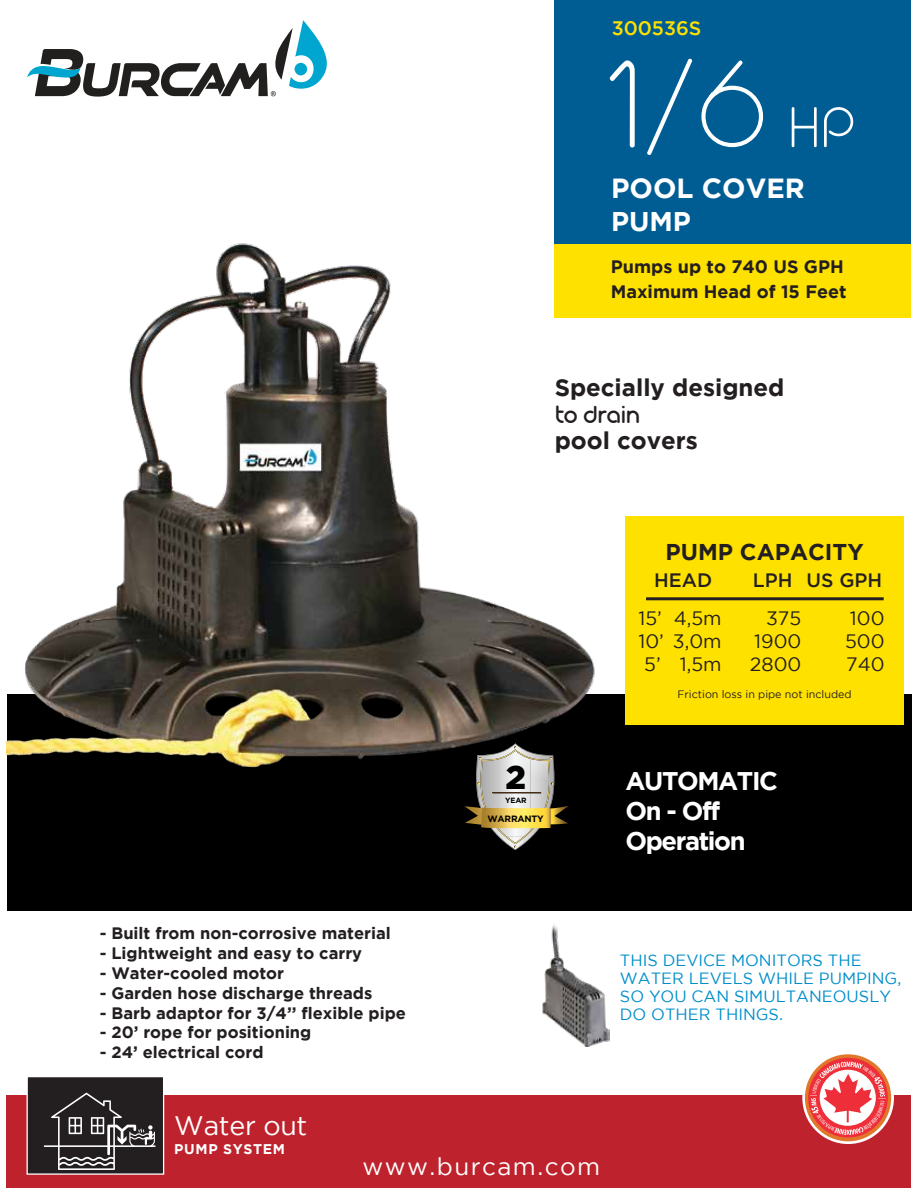
<style>
.page{position:relative;width:918px;height:1188px;background:#fff}
.page>*{position:absolute;margin:0;border:0;box-sizing:border-box;transform-origin:0 0}
.t1{font:100 124.5px "Geoma";color:#fff}
.t2{font:900 33px "Gotham";color:#000}
.t3{font:700 27.6px "Gotham";color:#fff}
.t4{font:700 27px "Gotham";color:#fff}
.t5{font:26.85px "Gotham";letter-spacing:-.01em;color:#fff}
.t6{font:700 25.5px/30.3px "Gotham";letter-spacing:-.055em;color:#fff}
.t7{font:24.3px "Gotham";letter-spacing:.06em;color:#fff}
.t8{font:700 24px "Gotham";color:#231f20}
.t9{font:24px "Geoma";color:#231f20}
.t10{font:700 22.8px "Gotham";color:#231f20}
.t11{font:500 19.5px "Gotham";color:#ffe100}
.t12{font:19.35px "Gotham";color:#231f20}
.t13{font:500 19.35px "Gotham";color:#231f20}
.t14{font:700 18px/25.5px "Gotham";color:#231f20}
.t15{font:700 16.5px "Gotham";color:#231f20}
.t16{font:16.2px/18.1px "Gotham";color:#008ecb}
.t17{font:700 14.1px "Gotham";letter-spacing:.045em;color:#fff}
.t18{font:10.8px "Gotham";color:#231f20}
.t19{font:700 9.15px "Gotham";letter-spacing:-.025em;color:#000}
.t20{font:700 7.65px "Gotham";color:#000}
.s1{font-size:56.4px}
</style>
<div class="page">
<div style="left:7px;top:1096px;width:904px;height:92px;background:#be232d"></div>
<div style="left:27px;top:1076px;width:137px;height:99px;background:#231f20;border:1px solid #fff"></div>
<svg style="left:44px;top:1093px;width:112px;height:77px"></svg>
<div style="left:7px;top:694px;width:904px;height:217px;background:#000"></div>
<div style="left:555px;top:0;width:356px;height:286px;background:#005d94"></div>
<div style="left:555px;top:244px;width:356px;height:73px;background:#ffe100"></div>
<svg style="left:465px;top:782px;width:104px;height:68px"></svg>
<hr style="left:493px;top:793px;width:48px;height:1px;background:#4c2d10">
<svg style="left:648px;top:58px;width:44px;height:97px"></svg>
<svg style="left:701px;top:60px;width:63px;height:88px"></svg>
<svg style="left:791px;top:107px;width:26px;height:41px"></svg>
<svg style="left:824px;top:107px;width:30px;height:41px"></svg>
<svg style="left:610px;top:60px;width:25px;height:88px"></svg>
<div style="left:626px;top:517px;width:278px;height:208px;background:#ffe100"></div>
<hr style="left:646px;top:597px;width:238px;height:3px;background:#231f20">
<svg style="left:27px;top:20px;width:300px;height:77px"></svg>
<svg style="left:802px;top:1052px;width:92px;height:92px"></svg>
<div style="left:805px;top:1054px;width:86px;height:87px;background:#e1772a;border-radius:50%"></div>
<svg style="left:808px;top:1058px;width:80px;height:80px"></svg>
<svg style="left:810px;top:1062px;width:76px;height:73px;background:#f28585"></svg>
<img style="left:7px;top:223px;width:592px;height:559px">
<img style="left:543px;top:925px;width:67px;height:122px">
<p class="t11" style="left:612px;top:17px;width:91px">300536S</p>
<h1 class="t1" style="left:647px;top:38px;width:209px">/6 <span class="s1">HP</span></h1>
<h3 class="t3" style="left:611px;top:172px;width:195px">POOL COVER</h3>
<h3 class="t4" style="left:611px;top:206px;width:81px">PUMP</h3>
<p class="t14" style="left:611px;top:253px;width:237px">Pumps up to 740 US GPH<br>Maximum Head of 15 Feet</p>
<h3 class="t8" style="left:555px;top:374px;width:231px">Specially designed</h3>
<h3 class="t9" style="left:555px;top:400px;width:87px">to drain</h3>
<h3 class="t8" style="left:555px;top:426px;width:145px">pool covers</h3>
<h2 class="t2" style="left:506px;top:758px;width:22px">2</h2>
<p class="t20" style="left:505px;top:796px;width:23px">YEAR</p>
<p class="t19" style="left:488px;top:813px;width:58px">WARRANTY</p>
<h3 class="t10" style="left:666px;top:539px;width:200px">PUMP CAPACITY</h3>
<p class="t13" style="left:654px;top:569px;width:60px">HEAD</p>
<p class="t13" style="left:753px;top:569px;width:131px">LPH US GPH</p>
<p class="t12" style="left:639px;top:607px;width:85px">15’ 4,5m</p>
<p class="t12" style="left:766px;top:607px;width:37px">375</p>
<p class="t12" style="left:850px;top:607px;width:36px">100</p>
<p class="t12" style="left:639px;top:630px;width:85px">10’ 3,0m</p>
<p class="t12" style="left:754px;top:630px;width:49px">1900</p>
<p class="t12" style="left:845px;top:630px;width:41px">500</p>
<p class="t12" style="left:644px;top:654px;width:79px">5’ 1,5m</p>
<p class="t12" style="left:750px;top:654px;width:53px">2800</p>
<p class="t12" style="left:846px;top:654px;width:40px">740</p>
<p class="t18" style="left:677px;top:688px;width:176px">Friction loss in pipe not included</p>
<h3 class="t6" style="left:626px;top:765px;width:154px">AUTOMATIC<br>On - Off<br>Operation</h3>
<p class="t15" style="left:100px;top:924px;width:293px">- Built from non-corrosive material</p>
<p class="t15" style="left:100px;top:944px;width:264px">- Lightweight and easy to carry</p>
<p class="t15" style="left:100px;top:964px;width:186px">- Water-cooled motor</p>
<p class="t15" style="left:100px;top:983px;width:274px">- Garden hose discharge threads</p>
<p class="t15" style="left:100px;top:1003px;width:308px">- Barb adaptor for 3/4’’ flexible pipe</p>
<p class="t15" style="left:100px;top:1023px;width:213px">- 20’ rope for positioning</p>
<p class="t15" style="left:100px;top:1043px;width:165px">- 24’ electrical cord</p>
<p class="t16" style="left:620px;top:951px;width:283px">THIS DEVICE MONITORS THE<br>WATER LEVELS WHILE PUMPING,<br>SO YOU CAN SIMULTANEOUSLY<br>DO OTHER THINGS.</p>
<h3 class="t5" style="left:174px;top:1111px;width:135px">Water out</h3>
<p class="t17" style="left:174px;top:1141px;width:112px">PUMP SYSTEM</p>
<h3 class="t7" style="left:363px;top:1153px;width:239px">www.burcam.com</h3>
</div>
